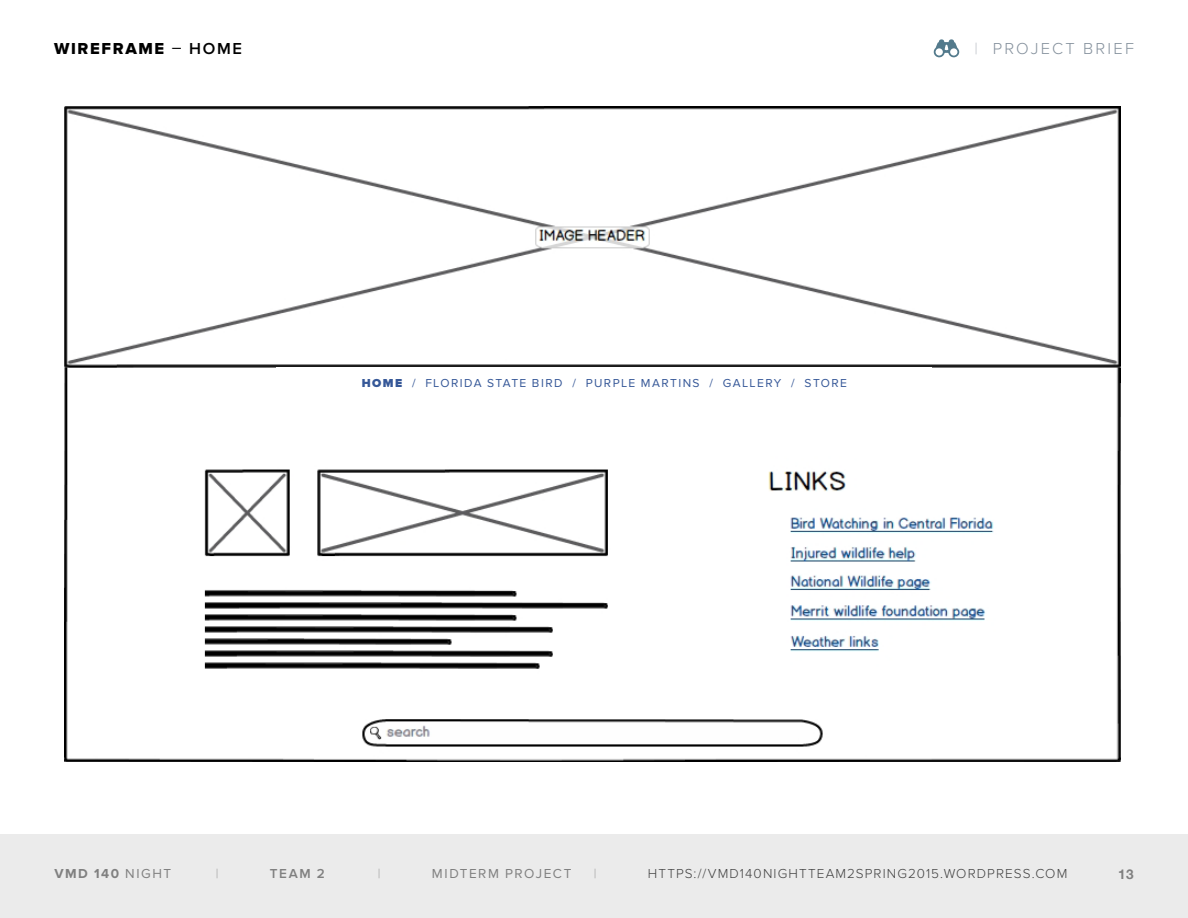
<style>
.page{position:relative;width:1188px;height:918px;background:#fff}
.page>*{position:absolute;margin:0;border:0;box-sizing:border-box;transform-origin:0 0}
.t1{font:16.5px "Proxima Nova Extrabld";letter-spacing:.1em;color:#000}
.t2{font:300 16.5px "Proxima Nova";letter-spacing:.13em;color:#85919d}
.t3{font:300 13.5px "Proxima Nova";letter-spacing:.08em;color:#404040}
.t4{font:13.5px "Proxima Nova";letter-spacing:.11em;color:#808080}
.t5{font:700 13.5px "Proxima Nova";letter-spacing:.115em;color:#808080}
.t6{font:600 13.5px "Proxima Nova";color:#808080}
.t7{font:100 13.5px "Proxima Nova T";color:#808080}
.t8{font:700 13.5px "Helvetica Neue";color:#808080}
.t9{font:12px "Proxima Nova";letter-spacing:.12em;color:#365898}
.s1{font-family:"Proxima Nova"}
.s2{font-family:"Proxima Nova";font-weight:600}
.s3{color:#bcc1c7}
.s4{font-weight:900}
.s5{font-weight:400}
</style>
<div class="page">
<div style="left:0;top:834px;width:1188px;height:84px;background:#ebebeb"></div>
<svg style="left:934px;top:39px;width:25px;height:18px"></svg>
<img style="left:64px;top:106px;width:1056px;height:656px">
<div style="left:277px;top:367px;width:655px;height:31px;background:#fff"></div>
<h1 class="t1" style="left:54px;top:39px;width:189px">WIREFRAME <span class="s1">–</span> <span class="s2">HOME</span></h1>
<h1 class="t2" style="left:975px;top:39px;width:161px"><span class="s3">|</span> PROJECT BRIEF</h1>
<p class="t9" style="left:362px;top:376px;width:487px"><span class="s4">HOME</span> / FLORIDA STATE BIRD / PURPLE MARTINS / GALLERY / STORE</p>
<p class="t5" style="left:54px;top:865px;width:118px">VMD 140 <span class="s5">NIGHT</span></p>
<p class="t7" style="left:216px;top:865px;width:4px">|</p>
<p class="t6" style="left:270px;top:865px;width:56px">TEAM 2</p>
<p class="t7" style="left:378px;top:865px;width:4px">|</p>
<p class="t4" style="left:432px;top:865px;width:141px">MIDTERM PROJECT</p>
<p class="t7" style="left:594px;top:865px;width:4px">|</p>
<p class="t3" style="left:648px;top:865px;width:421px">HTTPS://VMD140NIGHTTEAM2SPRING2015.WORDPRESS.COM</p>
<p class="t8" style="left:1118px;top:863px;width:17px">13</p>
</div>
